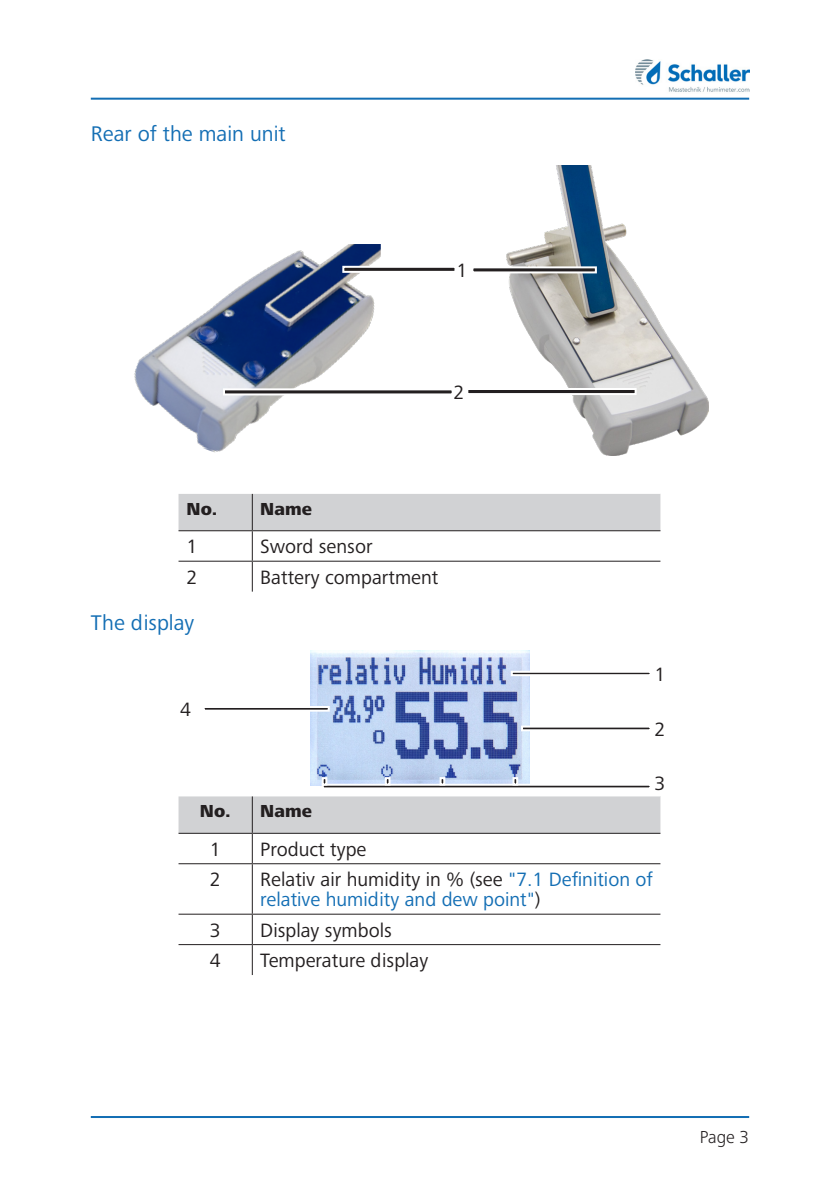
<style>
.page{position:relative;width:840px;height:1191px;background:#fff}
.page>*{position:absolute;margin:0;border:0;box-sizing:border-box;transform-origin:0 0}
.Überschrift_1_1_zu_Ü{font:22px "Frutiger Next Pro";color:#136eb4}
.Tabellentext{font:20px "Frutiger Next Pro";color:#231f20}
.Tabellentext-2{font:20px/20px "Frutiger Next Pro";color:#136eb4}
.Spaltenüberschrift{font:800 18px "Frutiger Next Pro";color:#231f20}
.t1{font:300 18px "Frutiger Next Pro";color:#231f20}
.s1{color:#231f20}
</style>
<div class="page">
<hr style="left:91px;top:98px;width:657px;height:2px;background:#136eb4">
<hr style="left:91px;top:1116px;width:657px;height:2px;background:#136eb4">
<img style="left:635px;top:60px;width:113px;height:32px">
<img style="left:134px;top:244px;width:246px;height:209px">
<div style="left:224px;top:389px;width:228px;height:5px;background:#231f20"></div>
<div style="left:223px;top:388px;width:230px;height:7px;border:2px solid #fff"></div>
<div style="left:343px;top:267px;width:112px;height:5px;background:#231f20"></div>
<div style="left:342px;top:266px;width:114px;height:7px;border:2px solid #fff"></div>
<img style="left:506px;top:166px;width:202px;height:289px">
<div style="left:472px;top:267px;width:123px;height:5px;background:#231f20"></div>
<div style="left:471px;top:266px;width:125px;height:7px;border:2px solid #fff"></div>
<div style="left:467px;top:389px;width:168px;height:5px;background:#231f20"></div>
<div style="left:466px;top:388px;width:170px;height:7px;border:2px solid #fff"></div>
<hr style="left:178px;top:560px;width:74px;height:1px;background:#231f20">
<hr style="left:252px;top:560px;width:408px;height:1px;background:#231f20">
<svg style="left:178px;top:494px;width:482px;height:66px"></svg>
<hr style="left:252px;top:561px;width:1px;height:30px;background:#231f20">
<hr style="left:178px;top:944px;width:74px;height:1px;background:#231f20">
<hr style="left:252px;top:944px;width:408px;height:1px;background:#231f20">
<hr style="left:178px;top:863px;width:74px;height:1px;background:#231f20">
<hr style="left:252px;top:863px;width:408px;height:1px;background:#231f20">
<hr style="left:178px;top:913px;width:74px;height:1px;background:#231f20">
<hr style="left:252px;top:913px;width:408px;height:1px;background:#231f20">
<svg style="left:178px;top:796px;width:482px;height:67px"></svg>
<hr style="left:252px;top:864px;width:1px;height:49px;background:#231f20">
<hr style="left:252px;top:914px;width:1px;height:30px;background:#231f20">
<hr style="left:252px;top:945px;width:1px;height:30px;background:#231f20">
<img style="left:310px;top:650px;width:219px;height:135px">
<div style="left:510px;top:671px;width:141px;height:5px;border:2px solid #fff"></div>
<div style="left:520px;top:725px;width:131px;height:6px;border:2px solid #fff"></div>
<div style="left:202px;top:706px;width:127px;height:5px;border:2px solid #fff"></div>
<div style="left:321px;top:783px;width:330px;height:6px;border:2px solid #fff"></div>
<div style="left:512px;top:777px;width:6px;height:8px;border:2px solid #fff"></div>
<div style="left:384px;top:777px;width:6px;height:8px;border:2px solid #fff"></div>
<div style="left:439px;top:777px;width:6px;height:8px;border:2px solid #fff"></div>
<div style="left:321px;top:777px;width:6px;height:8px;border:2px solid #fff"></div>
<p class="Überschrift_1_1_zu_Ü" style="left:91px;top:121px;width:196px">Rear of the main unit</p>
<p class="Tabellentext" style="left:456px;top:258px;width:12px">1</p>
<p class="Tabellentext" style="left:453px;top:381px;width:12px">2</p>
<p class="Spaltenüberschrift" style="left:186px;top:498px;width:32px">No.</p>
<p class="Spaltenüberschrift" style="left:260px;top:498px;width:53px">Name</p>
<p class="Tabellentext" style="left:186px;top:535px;width:12px">1</p>
<p class="Tabellentext" style="left:260px;top:535px;width:114px">Sword sensor</p>
<p class="Tabellentext" style="left:186px;top:565px;width:12px">2</p>
<p class="Tabellentext" style="left:260px;top:565px;width:179px">Battery compartment</p>
<p class="Überschrift_1_1_zu_Ü" style="left:91px;top:610px;width:105px">The display</p>
<p class="Tabellentext" style="left:180px;top:698px;width:12px">4</p>
<p class="Tabellentext" style="left:654px;top:662px;width:12px">1</p>
<p class="Tabellentext" style="left:654px;top:717px;width:12px">2</p>
<p class="Tabellentext" style="left:654px;top:771px;width:12px">3</p>
<p class="Spaltenüberschrift" style="left:200px;top:801px;width:32px">No.</p>
<p class="Spaltenüberschrift" style="left:260px;top:801px;width:53px">Name</p>
<p class="Tabellentext" style="left:210px;top:837px;width:12px">1</p>
<p class="Tabellentext" style="left:260px;top:837px;width:108px">Product type</p>
<p class="Tabellentext" style="left:210px;top:868px;width:12px">2</p>
<p class="Tabellentext-2" style="left:260px;top:869px;width:394px"><span class="s1">Relativ air humidity in % (see</span> "7.1 Definition of relative humidity and dew point"<span class="s1">)</span></p>
<p class="Tabellentext" style="left:210px;top:918px;width:12px">3</p>
<p class="Tabellentext" style="left:260px;top:918px;width:133px">Display symbols</p>
<p class="Tabellentext" style="left:210px;top:949px;width:12px">4</p>
<p class="Tabellentext" style="left:260px;top:949px;width:169px">Temperature display</p>
<p class="t1" style="left:699px;top:1126px;width:51px">Page 3</p>
</div>
